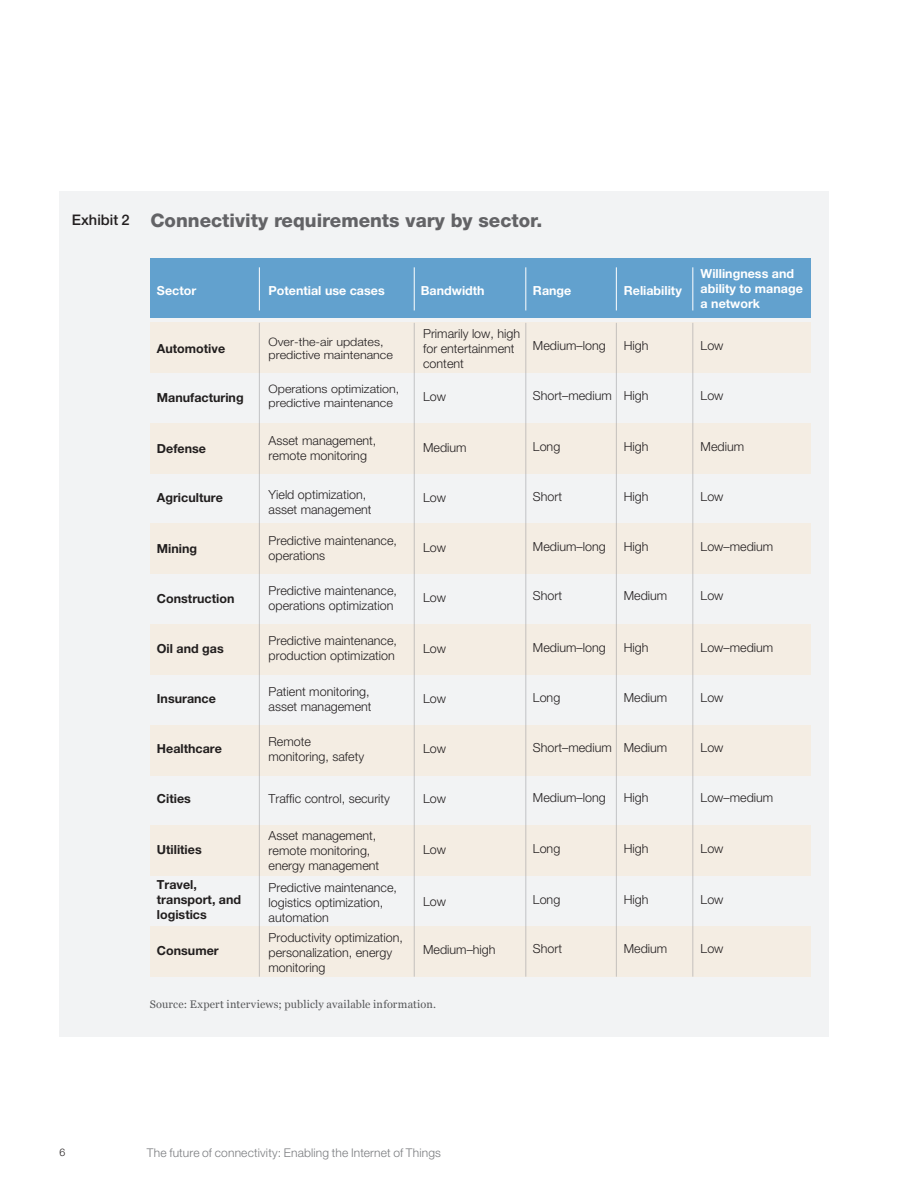
<style>
.page{position:relative;width:918px;height:1188px;background:#fff}
.page>*{position:absolute;margin:0;border:0;box-sizing:border-box;transform-origin:0 0}
.t1{font:800 18.75px "Helvetica Neue LT Std";color:#636366}
.Exhibit_headers{font:500 14.7px "Helvetica Neue LT Std";color:#231f20}
.t2{font:300 12.45px/15px "Helvetica Neue LT Std";color:#231f20}
.t3{font:700 12.45px/15px "Helvetica Neue LT Std";color:#211e1e}
.t4{font:700 12.45px/15px "Helvetica Neue LT Std";color:#fff}
.Footnotes{font:300 12px "Helvetica Neue LT Std";letter-spacing:.015em;color:#7a7c7f}
.t5{font:300 11.55px/14px "Helvetica Neue LT Std";color:#231f20;scale:1.08 1}
.t6{font:10.95px "Georgia";letter-spacing:.015em;color:#57585a}
.t7{font:300 10.5px "Helvetica Neue LT Std";color:#231f20}
</style>
<div class="page">
<div style="left:60px;top:191px;width:769px;height:846px;background:#f2f3f4"></div>
<div style="left:150px;top:259px;width:661px;height:59px;background:#62a1ce"></div>
<div style="left:150px;top:323px;width:661px;height:50px;background:#f4ede3"></div>
<div style="left:150px;top:423px;width:661px;height:51px;background:#f4ede3"></div>
<div style="left:150px;top:524px;width:661px;height:50px;background:#f4ede3"></div>
<div style="left:150px;top:624px;width:661px;height:51px;background:#f4ede3"></div>
<div style="left:150px;top:725px;width:661px;height:50px;background:#f4ede3"></div>
<div style="left:150px;top:825px;width:661px;height:50px;background:#f4ede3"></div>
<div style="left:150px;top:926px;width:661px;height:51px;background:#f4ede3"></div>
<hr style="left:414px;top:323px;width:1px;height:654px;background:#919295">
<hr style="left:259px;top:323px;width:1px;height:654px;background:#919295">
<hr style="left:525px;top:323px;width:1px;height:654px;background:#919295">
<hr style="left:616px;top:323px;width:1px;height:654px;background:#919295">
<hr style="left:692px;top:323px;width:1px;height:654px;background:#919295">
<hr style="left:414px;top:267px;width:1px;height:43px;background:#fff">
<hr style="left:259px;top:267px;width:1px;height:43px;background:#fff">
<hr style="left:525px;top:267px;width:1px;height:43px;background:#fff">
<hr style="left:616px;top:267px;width:1px;height:43px;background:#fff">
<hr style="left:692px;top:267px;width:1px;height:43px;background:#fff">
<h6 class="Exhibit_headers" style="left:72px;top:211px;width:59px">Exhibit 2</h6>
<p class="t1" style="left:150px;top:209px;width:394px">Connectivity requirements vary by sector.</p>
<p class="t4" style="left:157px;top:283px;width:41px">Sector</p>
<p class="t4" style="left:269px;top:282px;width:118px">Potential use cases</p>
<p class="t4" style="left:421px;top:282px;width:65px">Bandwidth</p>
<p class="t4" style="left:533px;top:282px;width:40px">Range</p>
<p class="t4" style="left:624px;top:282px;width:60px">Reliability</p>
<p class="t4" style="left:701px;top:265px;width:104px">Willingness and ability to manage a network</p>
<p class="t7" style="left:60px;top:1145px;width:7px">6</p>
<p class="t3" style="left:157px;top:341px;width:70px">Automotive</p>
<p class="t3" style="left:157px;top:389px;width:88px">Manufacturing</p>
<p class="t3" style="left:157px;top:441px;width:51px">Defense</p>
<p class="t3" style="left:157px;top:490px;width:67px">Agriculture</p>
<p class="t3" style="left:157px;top:540px;width:42px">Mining</p>
<p class="t3" style="left:157px;top:591px;width:79px">Construction</p>
<p class="t3" style="left:157px;top:641px;width:68px">Oil and gas</p>
<p class="t3" style="left:157px;top:691px;width:61px">Insurance</p>
<p class="t3" style="left:157px;top:741px;width:67px">Healthcare</p>
<p class="t3" style="left:157px;top:791px;width:35px">Cities</p>
<p class="t3" style="left:157px;top:842px;width:46px">Utilities</p>
<p class="t3" style="left:157px;top:877px;width:86px">Travel, transport, and logistics</p>
<p class="t3" style="left:157px;top:943px;width:63px">Consumer</p>
<p class="t5" style="left:269px;top:334px;width:117px">Over-the-air updates, predictive maintenance</p>
<p class="t2" style="left:423px;top:326px;width:98px">Primarily low, high for entertainment content</p>
<p class="t5" style="left:269px;top:382px;width:123px">Operations optimization, predictive maintenance</p>
<p class="t2" style="left:269px;top:433px;width:109px">Asset management, remote monitoring</p>
<p class="t2" style="left:269px;top:487px;width:104px">Yield optimization, asset management</p>
<p class="t2" style="left:269px;top:533px;width:130px">Predictive maintenance, operations</p>
<p class="t2" style="left:269px;top:583px;width:130px">Predictive maintenance, operations optimization</p>
<p class="t2" style="left:269px;top:633px;width:130px">Predictive maintenance, production optimization</p>
<p class="t2" style="left:269px;top:684px;width:104px">Patient monitoring, asset management</p>
<p class="t2" style="left:269px;top:734px;width:97px">Remote monitoring, safety</p>
<p class="t2" style="left:269px;top:791px;width:123px">Traffic control, security</p>
<p class="t2" style="left:269px;top:828px;width:112px">Asset management, remote monitoring, energy management</p>
<p class="t2" style="left:269px;top:880px;width:130px">Predictive maintenance, logistics optimization, automation</p>
<p class="t2" style="left:269px;top:929px;width:136px">Productivity optimization, personalization, energy monitoring</p>
<p class="t2" style="left:423px;top:389px;width:24px">Low</p>
<p class="t2" style="left:423px;top:440px;width:45px">Medium</p>
<p class="t2" style="left:423px;top:489px;width:24px">Low</p>
<p class="t2" style="left:423px;top:540px;width:24px">Low</p>
<p class="t2" style="left:423px;top:590px;width:24px">Low</p>
<p class="t2" style="left:423px;top:640px;width:24px">Low</p>
<p class="t2" style="left:423px;top:691px;width:24px">Low</p>
<p class="t2" style="left:423px;top:741px;width:24px">Low</p>
<p class="t2" style="left:423px;top:791px;width:24px">Low</p>
<p class="t2" style="left:423px;top:842px;width:24px">Low</p>
<p class="t2" style="left:423px;top:893px;width:24px">Low</p>
<p class="t2" style="left:423px;top:942px;width:74px">Medium–high</p>
<p class="t2" style="left:533px;top:338px;width:74px">Medium–long</p>
<p class="t2" style="left:533px;top:388px;width:80px">Short–medium</p>
<p class="t2" style="left:533px;top:439px;width:29px">Long</p>
<p class="t2" style="left:533px;top:488px;width:31px">Short</p>
<p class="t2" style="left:533px;top:539px;width:74px">Medium–long</p>
<p class="t2" style="left:533px;top:588px;width:31px">Short</p>
<p class="t2" style="left:624px;top:338px;width:26px">High</p>
<p class="t2" style="left:701px;top:338px;width:24px">Low</p>
<p class="t2" style="left:624px;top:388px;width:26px">High</p>
<p class="t2" style="left:624px;top:439px;width:26px">High</p>
<p class="t2" style="left:624px;top:488px;width:26px">High</p>
<p class="t2" style="left:624px;top:539px;width:26px">High</p>
<p class="t2" style="left:624px;top:588px;width:45px">Medium</p>
<p class="t2" style="left:701px;top:388px;width:24px">Low</p>
<p class="t2" style="left:701px;top:439px;width:45px">Medium</p>
<p class="t2" style="left:701px;top:488px;width:24px">Low</p>
<p class="t2" style="left:701px;top:539px;width:74px">Low–medium</p>
<p class="t2" style="left:701px;top:588px;width:24px">Low</p>
<p class="t2" style="left:533px;top:639px;width:74px">Medium–long</p>
<p class="t2" style="left:533px;top:690px;width:29px">Long</p>
<p class="t2" style="left:533px;top:740px;width:80px">Short–medium</p>
<p class="t2" style="left:624px;top:639px;width:26px">High</p>
<p class="t2" style="left:624px;top:690px;width:45px">Medium</p>
<p class="t2" style="left:624px;top:740px;width:45px">Medium</p>
<p class="t2" style="left:533px;top:790px;width:74px">Medium–long</p>
<p class="t2" style="left:533px;top:841px;width:29px">Long</p>
<p class="t2" style="left:533px;top:892px;width:29px">Long</p>
<p class="t2" style="left:533px;top:941px;width:31px">Short</p>
<p class="t2" style="left:624px;top:790px;width:26px">High</p>
<p class="t2" style="left:624px;top:841px;width:26px">High</p>
<p class="t2" style="left:624px;top:892px;width:26px">High</p>
<p class="t2" style="left:624px;top:941px;width:45px">Medium</p>
<p class="t2" style="left:701px;top:639px;width:74px">Low–medium</p>
<p class="t2" style="left:701px;top:690px;width:24px">Low</p>
<p class="t2" style="left:701px;top:740px;width:24px">Low</p>
<p class="t2" style="left:701px;top:790px;width:74px">Low–medium</p>
<p class="t2" style="left:701px;top:841px;width:24px">Low</p>
<p class="t2" style="left:701px;top:892px;width:24px">Low</p>
<p class="t2" style="left:701px;top:941px;width:24px">Low</p>
<p class="t6" style="left:150px;top:998px;width:288px">Source: Expert interviews; publicly available information.</p>
<p class="Footnotes" style="left:147px;top:1145px;width:296px">The future of connectivity: Enabling the Internet of Things</p>
</div>
